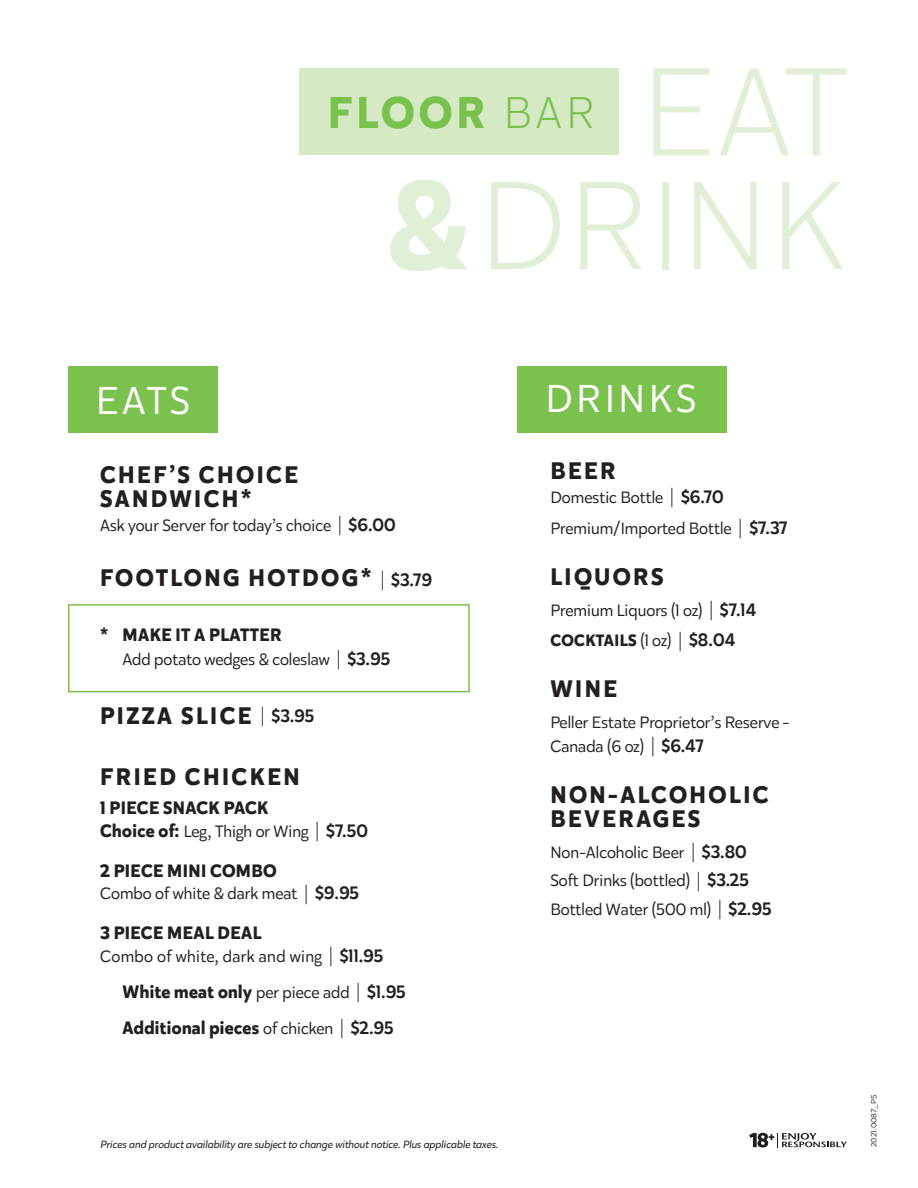
<style>
.page{position:relative;width:918px;height:1188px;background:#fff}
.page>*{position:absolute;margin:0;border:0;box-sizing:border-box;transform-origin:0 0}
.t1{font:300 125.55px/113.7px "Karu";letter-spacing:.01em;color:#e1efd7;text-align:right}
.t2{font:700 44.7px "Karu";letter-spacing:.09em;color:#7ac24d}
.t3{font:39px "Karu";letter-spacing:.09em;color:#fff}
.t4{font:700 24px/24px "Karu";letter-spacing:.1em;color:#231f20}
.t5{font:700 18px/36px "Karu";letter-spacing:.02em;color:#231f20}
.t6{font:16.5px/30.8px "Karu";color:#231f20}
.t7{font:16.5px "Karu";letter-spacing:.02em;color:#231f20}
.t8{font:italic 10.5px "Karu";letter-spacing:.01em;color:#231f20}
.t9{font:7.5px "Gotham";color:#231f20}
.s1{font-weight:700}
.s2{font-weight:300}
.s3{font-weight:300;font-size:21.45px}
.s4{font-weight:500;font-size:18px}
.s5{font-weight:700;font-size:18px}
.s6{font-weight:400;font-size:16.5px}
.s7{font-weight:500}
</style>
<div class="page">
<div style="left:299px;top:68px;width:320px;height:87px;background:#d5e9c5"></div>
<div style="left:68px;top:367px;width:149px;height:66px;background:#7ac24d"></div>
<div style="left:68px;top:604px;width:402px;height:88px;border:2px solid #7ac24d"></div>
<svg style="left:749px;top:1133px;width:98px;height:15px"></svg>
<div style="left:517px;top:367px;width:210px;height:66px;background:#7ac24d"></div>
<h1 class="t1" style="left:388px;top:53px;width:460px">EAT<br><span class="s1">&amp;</span> DRINK</h1>
<h2 class="t2" style="left:328px;top:81px;width:269px">FLOOR <span class="s2">BAR</span></h2>
<h3 class="t3" style="left:96px;top:373px;width:95px">EATS</h3>
<h3 class="t4" style="left:100px;top:463px;width:199px">CHEF’S CHOICE<br>SANDWICH*</h3>
<p class="t6" style="left:100px;top:510px;width:297px">Ask your Server for today’s choice <span class="s3">|</span> <span class="s4">$6.00</span></p>
<h3 class="t4" style="left:100px;top:565px;width:334px">FOOTLONG HOTDOG* <sub>|</sub> <span class="s4">$3.79</span></h3>
<p class="t5" style="left:100px;top:617px;width:183px">* MAKE IT A PLATTER</p>
<p class="t6" style="left:123px;top:644px;width:269px">Add potato wedges &amp; coleslaw <span class="s3">|</span> <span class="s4">$3.95</span></p>
<h3 class="t4" style="left:100px;top:703px;width:216px">PIZZA SLICE <span class="s3">|</span> <span class="s4">$3.95</span></h3>
<h3 class="t4" style="left:100px;top:765px;width:201px">FRIED CHICKEN</h3>
<p class="t5" style="left:100px;top:790px;width:170px">1 PIECE SNACK PACK</p>
<p class="t6" style="left:100px;top:816px;width:269px"><span class="s5">Choice of:</span> Leg, Thigh or Wing <span class="s3">|</span> <span class="s4">$7.50</span></p>
<p class="t5" style="left:100px;top:853px;width:178px">2 PIECE MINI COMBO</p>
<p class="t6" style="left:100px;top:878px;width:261px">Combo of white &amp; dark meat <span class="s3">|</span> <span class="s4">$9.95</span></p>
<p class="t5" style="left:100px;top:915px;width:163px">3 PIECE MEAL DEAL</p>
<p class="t7" style="left:100px;top:945px;width:285px">Combo of white, dark and wing <span class="s3">|</span> <span class="s4">$11.95</span></p>
<p class="t5" style="left:123px;top:974px;width:285px">White meat only <span class="s6">per piece add</span> <span class="s3">|</span> <span class="s7">$1.95<br></span>Additional pieces <span class="s6">of chicken</span> <span class="s3">|</span> <span class="s7">$2.95</span></p>
<p class="t8" style="left:100px;top:1137px;width:400px">Prices and product availability are subject to change without notice. Plus applicable taxes.</p>
<h3 class="t3" style="left:545px;top:372px;width:152px">DRINKS</h3>
<h3 class="t4" style="left:550px;top:459px;width:67px">BEER</h3>
<p class="t6" style="left:550px;top:482px;width:239px">Domestic Bottle <span class="s3">|</span> <span class="s4">$6.70<br></span>Premium/Imported Bottle <span class="s3">|</span> <span class="s4">$7.37</span></p>
<h3 class="t4" style="left:550px;top:565px;width:115px">LIQUORS</h3>
<p class="t6" style="left:550px;top:594px;width:207px">Premium Liquors (1 oz) <span class="s3">|</span> <span class="s4">$7.14<br></span><span class="s1">COCKTAILS</span> (1 oz) <span class="s3">|</span> <span class="s4">$8.04</span></p>
<h3 class="t4" style="left:550px;top:677px;width:68px">WINE</h3>
<p class="t6" style="left:550px;top:710px;width:241px;line-height:24px">Peller Estate Proprietor’s Reserve -<br>Canada (6 oz) <span class="s3">|</span> <span class="s4">$6.47</span></p>
<h3 class="t4" style="left:550px;top:783px;width:220px">NON-ALCOHOLIC<br>BEVERAGES</h3>
<p class="t6" style="left:550px;top:838px;width:223px;line-height:28.5px">Non-Alcoholic Beer <span class="s3">|</span> <span class="s4">$3.80<br></span>Soft Drinks (bottled) <span class="s3">|</span> <span class="s4">$3.25<br></span>Bottled Water (500 ml) <span class="s3">|</span> <span class="s4">$2.95</span></p>
<p class="t9" style="left:869px;top:1147px;width:54px;rotate:-90deg">2021.0087_P5</p>
</div>
